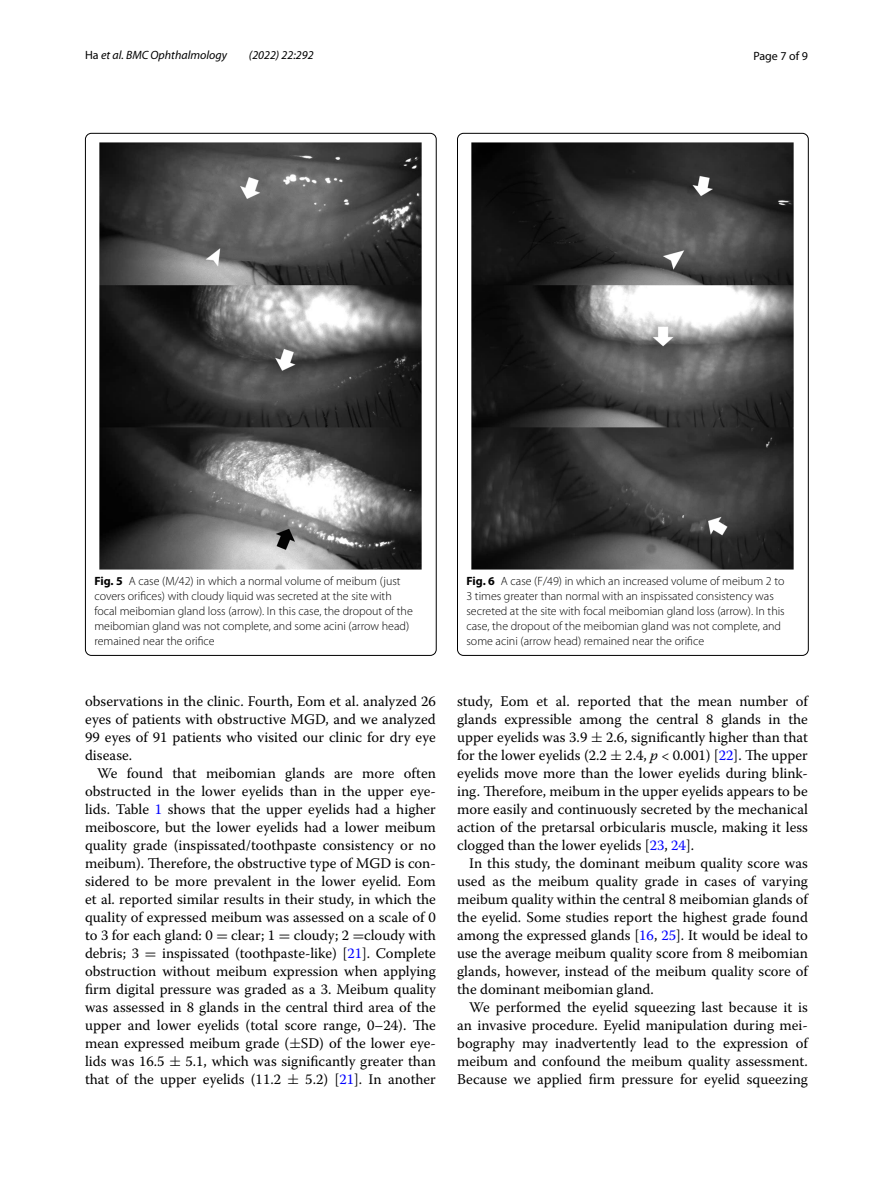
<style>
.page{position:relative;width:893px;height:1187px;background:#fff}
.page>*{position:absolute;margin:0;border:0;box-sizing:border-box;transform-origin:0 0}
.t1{font:14.7px/18px "Warnock Pro";color:#000;text-align:justify}
.t2{font:300 12px/15px "Myriad Pro";color:#000}
.t3{font:italic 12px "Myriad Pro";color:#000}
.t4{font:12px "Myriad Pro";color:#000}
.s1{font-style:normal}
.s2{font-weight:700}
.s3{color:#00f}
.s4{font-family:"MTSY"}
.s5{font-style:italic}
</style>
<div class="page">
<img style="left:100px;top:142px;width:322px;height:428px">
<img style="left:472px;top:142px;width:322px;height:428px">
<p class="t3" style="left:85px;top:48px;width:144px"><span class="s1">Ha</span> et al. BMC Ophthalmology</p>
<p class="t3" style="left:249px;top:48px;width:66px">(2022) 22:292</p>
<p class="t4" style="left:753px;top:48px;width:56px">Page 7 of 9</p>
<p class="t2" style="left:94px;top:573px;width:320px"><span class="s2">Fig. 5</span> A case (M/42) in which a normal volume of meibum (just covers orifices) with cloudy liquid was secreted at the site with focal meibomian gland loss (arrow). In this case, the dropout of the meibomian gland was not complete, and some acini (arrow head) remained near the orifice</p>
<p class="t2" style="left:466px;top:573px;width:320px"><span class="s2">Fig. 6</span> A case (F/49) in which an increased volume of meibum 2 to 3 times greater than normal with an inspissated consistency was secreted at the site with focal meibomian gland loss (arrow). In this case, the dropout of the meibomian gland was not complete, and some acini (arrow head) remained near the orifice</p>
<p class="t1" style="left:85px;top:691px;width:352px">observations in the clinic. Fourth, Eom et al. analyzed 26 eyes of patients with obstructive MGD, and we analyzed 99 eyes of 91 patients who visited our clinic for dry eye disease.</p>
<p class="t1" style="left:85px;top:763px;width:352px;text-indent:12px">We found that meibomian glands are more often obstructed in the lower eyelids than in the upper eye&shy;lids. Table <span class="s3">1</span> shows that the upper eyelids had a higher meiboscore, but the lower eyelids had a lower meibum quality grade (inspissated/toothpaste consistency or no meibum). Therefore, the obstructive type of MGD is con&shy;sidered to be more prevalent in the lower eyelid. Eom et al. reported similar results in their study, in which the quality of expressed meibum was assessed on a scale of 0 to 3 for each gland: 0 <span class="s4">=</span> clear; 1 <span class="s4">=</span> cloudy; 2 <span class="s4">=</span>cloudy with debris; 3 <span class="s4">=</span> inspissated (toothpaste-like) [<span class="s3">21</span>]. Complete obstruction without meibum expression when applying firm digital pressure was graded as a 3. Meibum quality was assessed in 8 glands in the central third area of the upper and lower eyelids (total score range, 0–24). The mean expressed meibum grade (<span class="s4">±</span>SD) of the lower eye&shy;lids was 16.5 <span class="s4">±</span> 5.1, which was significantly greater than that of the upper eyelids (11.2 <span class="s4">±</span> 5.2) [<span class="s3">21</span>]. In another</p>
<p class="t1" style="left:457px;top:691px;width:352px">study, Eom et al. reported that the mean number of glands expressible among the central 8 glands in the upper eyelids was 3.9 <span class="s4">±</span> 2.6, significantly higher than that for the lower eyelids (2.2 <span class="s4">±</span> 2.4, <span class="s5">p</span> &lt; 0.001) [<span class="s3">22</span>]. The upper eyelids move more than the lower eyelids during blink&shy;ing. Therefore, meibum in the upper eyelids appears to be more easily and continuously secreted by the mechanical action of the pretarsal orbicularis muscle, making it less clogged than the lower eyelids [<span class="s3">23</span>, <span class="s3">24</span>].</p>
<p class="t1" style="left:457px;top:853px;width:352px;text-indent:12px">In this study, the dominant meibum quality score was used as the meibum quality grade in cases of varying meibum quality within the central 8 meibomian glands of the eyelid. Some studies report the highest grade found among the expressed glands [<span class="s3">16</span>, <span class="s3">25</span>]. It would be ideal to use the average meibum quality score from 8 meibomian glands, however, instead of the meibum quality score of the dominant meibomian gland.</p>
<p class="t1" style="left:457px;top:997px;width:352px;text-indent:12px">We performed the eyelid squeezing last because it is an invasive procedure. Eyelid manipulation during mei&shy;bography may inadvertently lead to the expression of meibum and confound the meibum quality assessment.<br>Because we applied firm pressure for eyelid squeezing</p>
</div>
